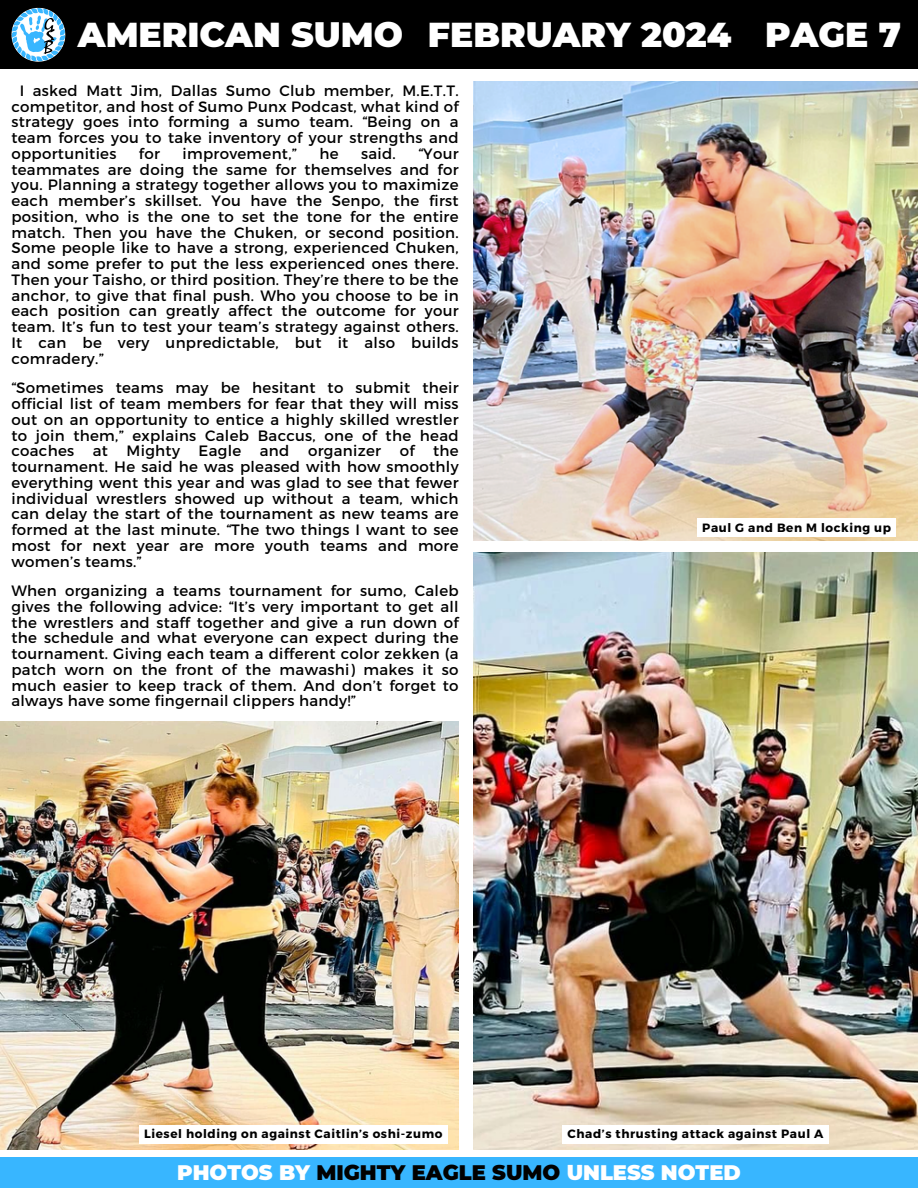
<style>
.page{position:relative;width:918px;height:1188px;background:#fff}
.page>*{position:absolute;margin:0;border:0;box-sizing:border-box;transform-origin:0 0}
.t1{font:900 34.5px "Montserrat";color:#fff}
.t2{font:900 21px "Montserrat";color:#fff}
.t3{font:500 19.8px "Montserrat";color:#fff}
.t4{font:15px/15.8px "Montserrat";letter-spacing:.02em;color:#000;text-align:justify}
.t5{font:700 12px "Montserrat";letter-spacing:.05em;color:#000}
.s1{color:#010101}
</style>
<div class="page">
<div style="left:0;top:1157px;width:918px;height:31px;background:#38b6ff"></div>
<div style="left:0;top:0;width:918px;height:69px;background:#000"></div>
<img style="left:11px;top:8px;width:54px;height:54px">
<img style="left:0;top:722px;width:459px;height:427px">
<img style="left:473px;top:552px;width:445px;height:598px">
<img style="left:473px;top:81px;width:445px;height:459px">
<div style="left:697px;top:518px;width:199px;height:19px;background:#fff"></div>
<div style="left:562px;top:1125px;width:267px;height:19px;background:#fff"></div>
<div style="left:139px;top:1125px;width:309px;height:19px;background:#fff"></div>
<h1 class="t1" style="left:78px;top:14px;width:327px">AMERICAN SUMO</h1>
<h1 class="t1" style="left:428px;top:14px;width:305px">FEBRUARY 2024</h1>
<h3 class="t1" style="left:765px;top:14px;width:137px">PAGE 7</h3>
<p class="t4" style="left:11px;top:82px;width:449px;text-indent:8px">I asked Matt Jim, Dallas Sumo Club member, M.E.T.T. competitor, and host of Sumo Punx Podcast, what kind of strategy goes into forming a sumo team. “Being on a team forces you to take inventory of your strengths and opportunities</p>
<p class="t4" style="left:139px;top:145px;width:23px">for</p>
<p class="t4" style="left:183px;top:145px;width:116px">improvement,”</p>
<p class="t4" style="left:319px;top:145px;width:21px">he</p>
<p class="t4" style="left:361px;top:145px;width:36px">said.</p>
<p class="t4" style="left:11px;top:145px;width:449px;text-indent:407px">“Your teammates are doing the same for themselves and for you. Planning a strategy together allows you to maximize each member’s skillset. You have the Senpo, the first position, who is the one to set the tone for the entire match. Then you have the Chuken, or second position.<br>Some people like to have a strong, experienced Chuken, and some prefer to put the less experienced ones there.<br>Then your Taisho, or third position. They’re there to be the anchor, to give that final push. Who you choose to be in each position can greatly affect the outcome for your team. It’s fun to test your team’s strategy against others.<br>It can be very unpredictable, but it also builds comradery.”</p>
<p class="t4" style="left:11px;top:379px;width:449px">“Sometimes teams may be hesitant to submit their official list of team members for fear that they will miss out on an opportunity to entice a highly skilled wrestler to join them,” explains Caleb Baccus, one of the head coaches at Mighty Eagle and organizer of the tournament. He said he was pleased with how smoothly everything went this year and was glad to see that fewer individual wrestlers showed up without a team, which can delay the start of the tournament as new teams are formed at the last minute. “The two things I want to see most for next year are more youth teams and more women’s teams.”</p>
<p class="t4" style="left:11px;top:582px;width:449px">When organizing a teams tournament for sumo, Caleb gives the following advice: “It’s very important to get all the wrestlers and staff together and give a run down of the schedule and what everyone can expect during the tournament. Giving each team a different color zekken (a patch worn on the front of the mawashi) makes it so much easier to keep track of them. And don’t forget to always have some fingernail clippers handy!”</p>
<p class="t5" style="left:702px;top:519px;width:190px">Paul G and Ben M locking up</p>
<h2 class="t5" style="left:144px;top:1126px;width:300px">Liesel holding on against Caitlin’s oshi-zumo</h2>
<h2 class="t5" style="left:568px;top:1126px;width:257px">Chad’s thrusting attack against Paul A</h2>
<p class="t3" style="left:84px;top:1160px;width:751px">FULL EVENT VIDEOS ON THE <span class="s1">OHAYO SUMO DAYTON</span> YOUTUBE CHANNEL</p>
<p class="t2" style="left:177px;top:1160px;width:565px">PHOTOS BY <span class="s1">MIGHTY EAGLE SUMO</span> UNLESS NOTED</p>
</div>
